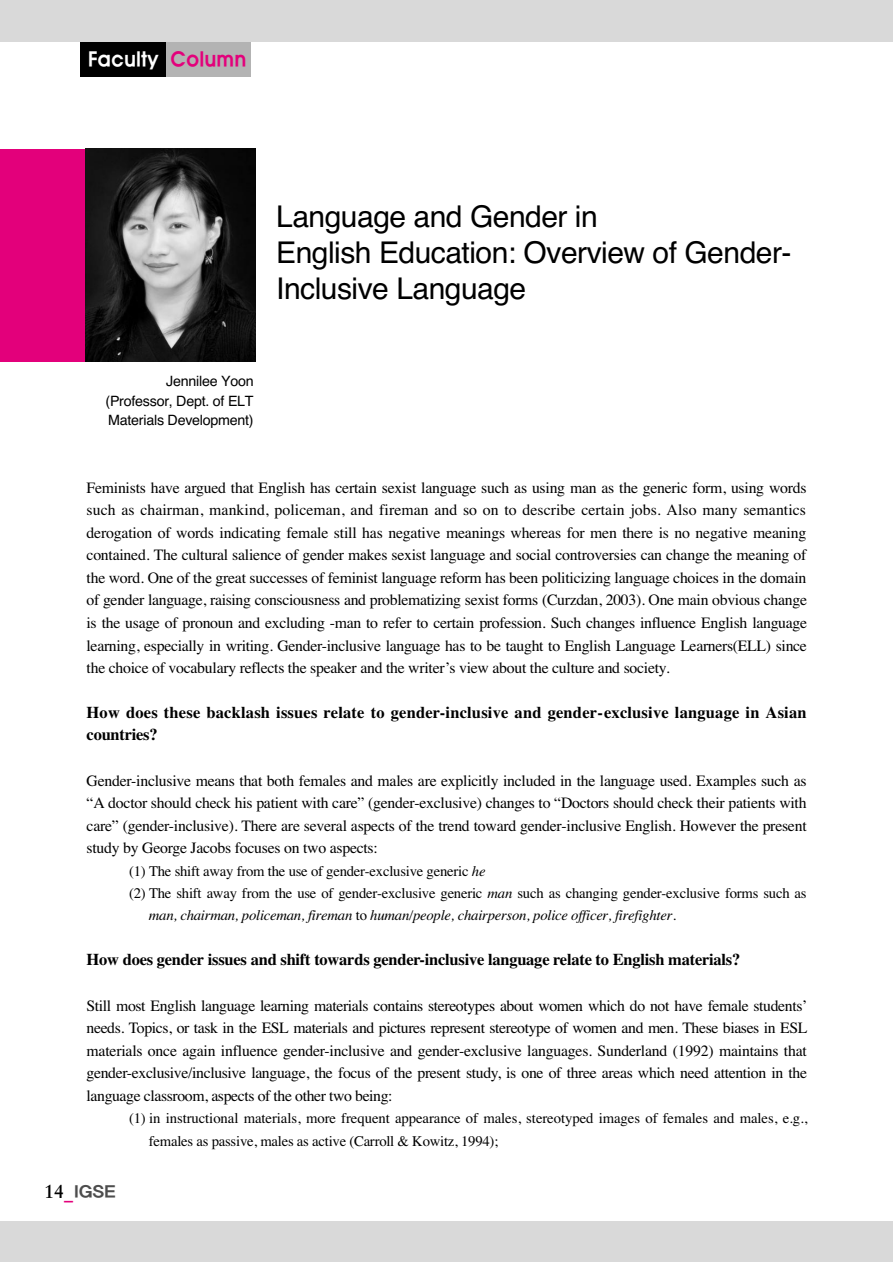
<style>
.page{position:relative;width:893px;height:1262px;background:#fff}
.page>*{position:absolute;margin:0;border:0;box-sizing:border-box;transform-origin:0 0}
.t1{font:30px/36px "Helvetica";letter-spacing:-.015em;color:#000}
.t2{font:700 20.4px "HY Wul Nun";letter-spacing:-.035em;color:#fff;scale:.95 1}
.t3{font:700 16.5px/22.5px "Times";letter-spacing:.01em;color:#000}
.t4{font:700 16.5px "Times";letter-spacing:-.015em;color:#000}
.t5{font:15.75px/22.5px "Times";letter-spacing:-.015em;color:#000;text-align:justify}
.t6{font:15.6px "YGO15";color:#4d4d4d;scale:1.11 1}
.t7{font:14.7px/22.5px "Times";letter-spacing:-.015em;color:#000}
.t8{font:italic 14.7px "Times";letter-spacing:-.015em;color:#000}
.t9{font:14.25px/19.5px "Helvetica";letter-spacing:-.015em;color:#000;text-align:justify}
.s1{color:#e3007b}
.s2{font-style:italic}
.s3{font-style:normal}
.s4{font-family:"Classical Garamond BT";font-size:18.9px;color:#000}
.s5{font-family:"Classical Garamond BT";font-size:18.9px;color:#e3007b}
</style>
<div class="page">
<div style="left:0;top:0;width:892px;height:1261px;background:#d9d9d9"></div>
<div style="left:0;top:43px;width:892px;height:1177px;background:#fff"></div>
<div style="left:0;top:149px;width:85px;height:212px;background:#e3007b"></div>
<img style="left:85px;top:149px;width:170px;height:212px">
<div style="left:166px;top:43px;width:85px;height:34px;background:#b3b3b3"></div>
<div style="left:81px;top:43px;width:85px;height:34px;background:#000"></div>
<p class="t2" style="left:88px;top:51px;width:169px">Faculty <span class="s1">Column</span></p>
<h1 class="t1" style="left:276px;top:201px;width:517px">Language and Gender in<br>English Education: Overview of Gender-<br>Inclusive Language</h1>
<p class="t9" style="left:105px;top:373px;width:150px;text-indent:61px">Jennilee Yoon (Professor, Dept. of ELT Materials Development)</p>
<p class="t5" style="left:87px;top:478px;width:722px">Feminists have argued that English has certain sexist language such as using man as the generic form, using words such as chairman, mankind, policeman, and fireman and so on to describe certain jobs. Also many semantics derogation of words indicating female still has negative meanings whereas for men there is no negative meaning contained. The cultural salience of gender makes sexist language and social controversies can change the meaning of the word. One of the great successes of feminist language reform has been politicizing language choices in the domain of gender language, raising consciousness and problematizing sexist forms (Curzdan, 2003). One main obvious change is the usage of pronoun and excluding -man to refer to certain profession. Such changes influence English language learning, especially in writing. Gender-inclusive language has to be taught to English Language Learners(ELL) since the choice of vocabulary reflects the speaker and the writer’s view about the culture and society.</p>
<p class="t3" style="left:87px;top:702px;width:721px">How does these backlash issues relate to gender-inclusive and gender-exclusive language in Asian countries?</p>
<p class="t5" style="left:87px;top:770px;width:721px">Gender-inclusive means that both females and males are explicitly included in the language used. Examples such as “A doctor should check his patient with care” (gender-exclusive) changes to “Doctors should check their patients with care” (gender-inclusive). There are several aspects of the trend toward gender-inclusive English. However the present study by George Jacobs focuses on two aspects:</p>
<p class="t7" style="left:129px;top:861px;width:358px">(1) The shift away from the use of gender-exclusive generic <span class="s2">he</span></p>
<p class="t7" style="left:129px;top:883px;width:679px">(2) The shift away from the use of gender-exclusive generic <span class="s2">man</span> such as changing gender-exclusive forms such as</p>
<p class="t8" style="left:149px;top:910px;width:528px">man, chairman, policeman, fireman <span class="s3">to</span> human/people, chairperson, police officer, firefighter<span class="s3">.</span></p>
<p class="t4" style="left:87px;top:954px;width:655px">How does gender issues and shift towards gender-inclusive language relate to English materials?</p>
<p class="t5" style="left:87px;top:995px;width:722px">Still most English language learning materials contains stereotypes about women which do not have female students’ needs. Topics, or task in the ESL materials and pictures represent stereotype of women and men. These biases in ESL materials once again influence gender-inclusive and gender-exclusive languages. Sunderland (1992) maintains that gender-exclusive/inclusive language, the focus of the present study, is one of three areas which need attention in the language classroom, aspects of the other two being:</p>
<p class="t7" style="left:149px;top:1108px;width:660px;text-indent:-20px">(1) in instructional materials, more frequent appearance of males, stereotyped images of females and males, e.g., females as passive, males as active (Carroll &amp; Kowitz, 1994);</p>
<p class="t6" style="left:44px;top:1184px;width:67px"><span class="s4">14</span><span class="s5">_</span>IGSE</p>
</div>
